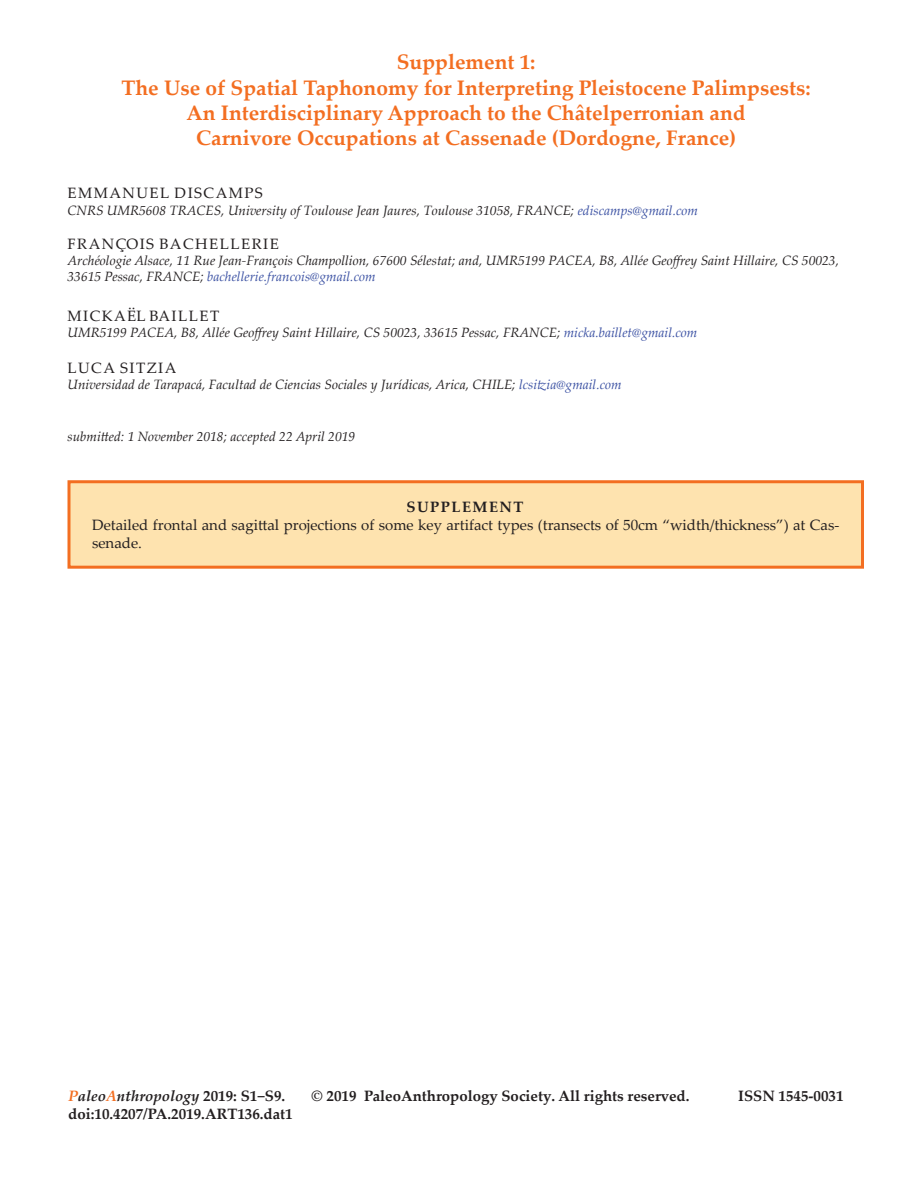
<style>
.page{position:relative;width:918px;height:1188px;background:#fff}
.page>*{position:absolute;margin:0;border:0;box-sizing:border-box;transform-origin:0 0}
.t1{font:700 21px "Palatino Linotype";color:#f36e21}
.article_abstract_fir{font:15px/18px "Palatino Linotype";color:#231f20}
.t2{font:700 15px "Palatino Linotype";color:#231f20}
.article_abstract_fir-2{font:15px "Palatino Linotype";letter-spacing:.095em;color:#231f20}
.t3{font:italic 700 15px "Palatino Linotype";color:#231f20}
.t4{font:700 15px "Palatino Linotype";letter-spacing:.1em;color:#231f20}
.article_abstract_fir-3{font:15px "Palatino Linotype";letter-spacing:.1em;color:#231f20}
.figure_caption{font:italic 13.5px/16.2px "Palatino Linotype";color:#231f20}
.s1{color:#3b51a3}
.s2{color:#f36e21}
.s3{font-style:normal}
</style>
<div class="page">
<div style="left:69px;top:482px;width:793px;height:85px;background:#fee3af"></div>
<div style="left:68px;top:480px;width:796px;height:89px;border:3px solid #f36e21"></div>
<p class="t1" style="left:397px;top:47px;width:140px">Supplement 1:</p>
<p class="t1" style="left:121px;top:73px;width:691px">The Use of Spatial Taphonomy for Interpreting Pleistocene Palimpsests:</p>
<p class="t1" style="left:187px;top:98px;width:561px">An Interdisciplinary Approach to the Châtelperronian and</p>
<p class="t1" style="left:196px;top:123px;width:542px">Carnivore Occupations at Cassenade (Dordogne, France)</p>
<p class="article_abstract_fir-2" style="left:68px;top:183px;width:197px">EMMANUEL DISCAMPS</p>
<p class="figure_caption" style="left:68px;top:201px;width:632px">CNRS UMR5608 TRACES, University of Toulouse Jean Jaures, Toulouse 31058, FRANCE; <span class="s1">ediscamps@gmail.com</span></p>
<p class="article_abstract_fir-2" style="left:68px;top:233px;width:213px">FRANÇOIS BACHELLERIE</p>
<p class="figure_caption" style="left:68px;top:252px;width:773px">Archéologie Alsace, 11 Rue Jean-François Champollion, 67600 Sélestat; and, UMR5199 PACEA, B8, Allée Geoffrey Saint Hillaire, CS 50023,<br>33615 Pessac, FRANCE; <span class="s1">bachellerie.francois@gmail.com</span></p>
<p class="article_abstract_fir-2" style="left:68px;top:305px;width:153px">MICKAËL BAILLET</p>
<p class="figure_caption" style="left:68px;top:324px;width:631px">UMR5199 PACEA, B8, Allée Geoffrey Saint Hillaire, CS 50023, 33615 Pessac, FRANCE; <span class="s1">micka.baillet@gmail.com</span></p>
<p class="article_abstract_fir-3" style="left:68px;top:357px;width:110px">LUCA SITZIA</p>
<p class="figure_caption" style="left:68px;top:376px;width:556px">Universidad de Tarapacá, Facultad de Ciencias Sociales y Jurídicas, Arica, CHILE; <span class="s1">lcsitzia@gmail.com</span></p>
<p class="figure_caption" style="left:68px;top:428px;width:289px">submitted: 1 November 2018; accepted 22 April 2019</p>
<p class="t4" style="left:406px;top:496px;width:119px">SUPPLEMENT</p>
<p class="article_abstract_fir" style="left:92px;top:516px;width:749px">Detailed frontal and sagittal projections of some key artifact types (transects of 50cm “width/thickness”) at Cas&shy;senade.</p>
<p class="t3" style="left:68px;top:1085px;width:219px"><span class="s2">P</span>aleo<span class="s2">A</span>nthropology <span class="s3">2019: S1−S9.</span></p>
<p class="t2" style="left:312px;top:1085px;width:379px">© 2019 PaleoAnthropology Society. All rights reserved.</p>
<p class="t2" style="left:738px;top:1085px;width:107px">ISSN 1545-0031</p>
<p class="t2" style="left:68px;top:1103px;width:226px">doi:10.4207/PA.2019.ART136.dat1</p>
</div>
